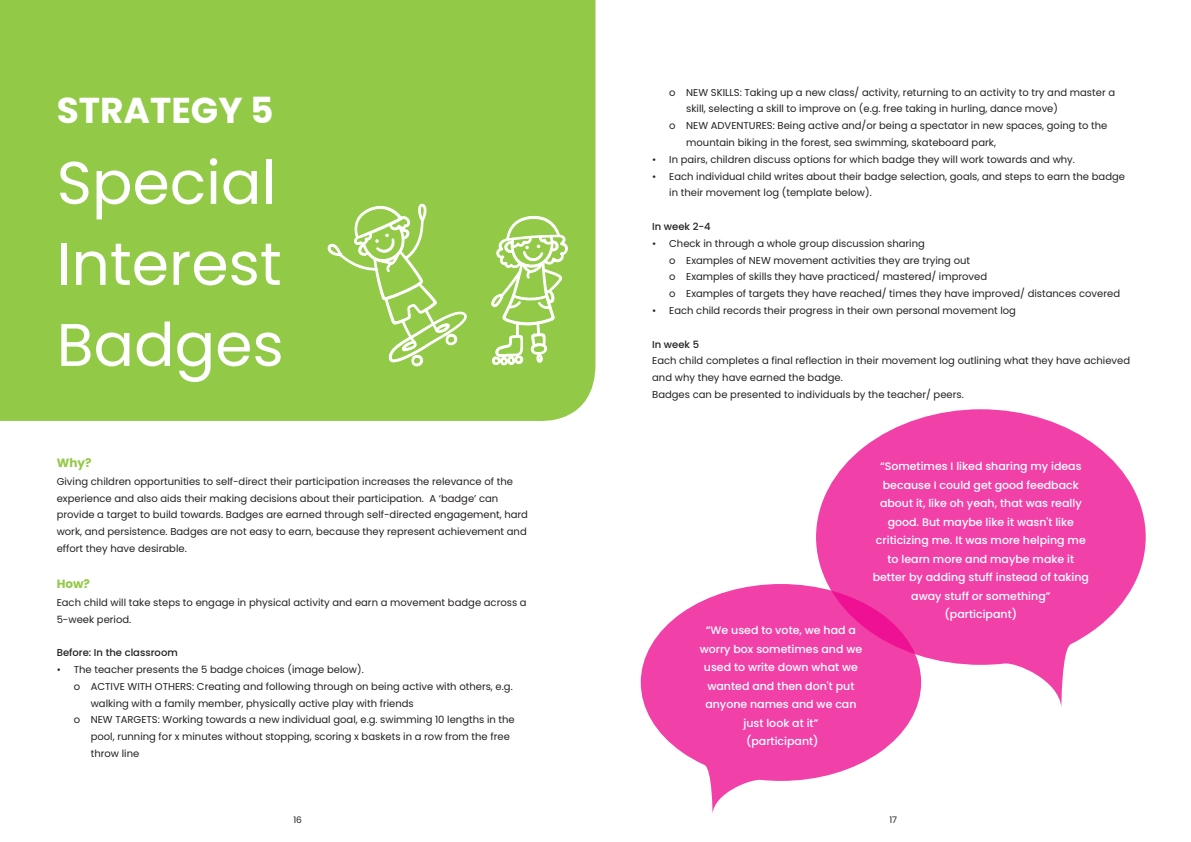
<style>
.page{position:relative;width:1191px;height:842px;background:#fff}
.page>*{position:absolute;margin:0;border:0;box-sizing:border-box;transform-origin:0 0}
.t1{font:60px/81px "Poppins";color:#fff}
.t2{font:700 36px "Poppins";color:#fff}
.t3{font:700 12px "Poppins";color:#92c947}
.t4{font:500 11px/18.5px "Poppins";color:#fff;text-align:center}
.t5{font:10px/16.8px "Poppins";color:#231f20}
.t6{font:500 10px "Poppins";color:#231f20}
.t7{font:9px "Poppins";color:#231f20}
</style>
<div class="page">
<div style="left:0;top:0;width:595px;height:421px;background:#92c947"></div>
<svg style="left:491px;top:215px;width:77px;height:151px"></svg>
<svg style="left:326px;top:190px;width:144px;height:178px;background:#9ecf5b"></svg>
<svg style="left:816px;top:409px;width:329px;height:298px;fill:#f141a8"></svg>
<svg style="left:641px;top:584px;width:280px;height:229px;fill:#f141a8"></svg>
<h2 class="t2" style="left:57px;top:89px;width:218px">STRATEGY 5</h2>
<h1 class="t1" style="left:57px;top:143px;width:228px">Special<br>Interest<br>Badges</h1>
<p class="t3" style="left:57px;top:455px;width:36px">Why?</p>
<p class="t5" style="left:57px;top:473px;width:473px">Giving children opportunities to self-direct their participation increases the relevance of the experience and also aids their making decisions about their participation. A ‘badge’ can provide a target to build towards. Badges are earned through self-directed engagement, hard work, and persistence. Badges are not easy to earn, because they represent achievement and effort they have desirable.</p>
<p class="t3" style="left:57px;top:576px;width:35px">How?</p>
<p class="t5" style="left:57px;top:594px;width:471px">Each child will take steps to engage in physical activity and earn a movement badge across a<br>5-week period.</p>
<p class="t6" style="left:57px;top:647px;width:123px">Before: In the classroom</p>
<p class="t5" style="left:57px;top:661px;width:309px">• The teacher presents the 5 badge choices (image below).</p>
<p class="t5" style="left:74px;top:678px;width:440px">o ACTIVE WITH OTHERS: Creating and following through on being active with others, e.g.</p>
<p class="t5" style="left:91px;top:695px;width:325px">walking with a family member, physically active play with friends</p>
<p class="t5" style="left:74px;top:711px;width:442px">o NEW TARGETS: Working towards a new individual goal, e.g. swimming 10 lengths in the</p>
<p class="t5" style="left:91px;top:728px;width:421px">pool, running for x minutes without stopping, scoring x baskets in a row from the free</p>
<p class="t5" style="left:91px;top:745px;width:50px">throw line</p>
<p class="t7" style="left:293px;top:815px;width:10px">16</p>
<p class="t5" style="left:669px;top:84px;width:447px">o NEW SKILLS: Taking up a new class/ activity, returning to an activity to try and master a</p>
<p class="t5" style="left:686px;top:100px;width:373px">skill, selecting a skill to improve on (e.g. free taking in hurling, dance move)</p>
<p class="t5" style="left:669px;top:117px;width:439px">o NEW ADVENTURES: Being active and/or being a spectator in new spaces, going to the</p>
<p class="t5" style="left:686px;top:134px;width:311px">mountain biking in the forest, sea swimming, skateboard park,</p>
<p class="t5" style="left:652px;top:151px;width:424px">• In pairs, children discuss options for which badge they will work towards and why.</p>
<p class="t5" style="left:669px;top:168px;width:457px;text-indent:-17px">• Each individual child writes about their badge selection, goals, and steps to earn the badge in their movement log (template below).</p>
<p class="t6" style="left:652px;top:221px;width:60px">In week 2-4</p>
<p class="t5" style="left:669px;top:235px;width:452px;text-indent:-17px">• Check in through a whole group discussion sharing<br>o Examples of NEW movement activities they are trying out<br>o Examples of skills they have practiced/ mastered/ improved<br>o Examples of targets they have reached/ times they have improved/ distances covered</p>
<p class="t5" style="left:652px;top:302px;width:365px">• Each child records their progress in their own personal movement log</p>
<p class="t6" style="left:652px;top:338px;width:48px">In week 5</p>
<p class="t5" style="left:652px;top:352px;width:479px">Each child completes a final reflection in their movement log outlining what they have achieved and why they have earned the badge.<br>Badges can be presented to individuals by the teacher/ peers.</p>
<p class="t4" style="left:699px;top:621px;width:164px">“We used to vote, we had a worry box sometimes and we used to write down what we wanted and then don't put anyone names and we can just look at it”<br>(participant)</p>
<p class="t4" style="left:872px;top:457px;width:218px">“Sometimes I liked sharing my ideas because I could get good feedback about it, like oh yeah, that was really good. But maybe like it wasn't like criticizing me. It was more helping me to learn more and maybe make it better by adding stuff instead of taking away stuff or something”<br>(participant)</p>
<p class="t7" style="left:889px;top:815px;width:9px">17</p>
</div>
